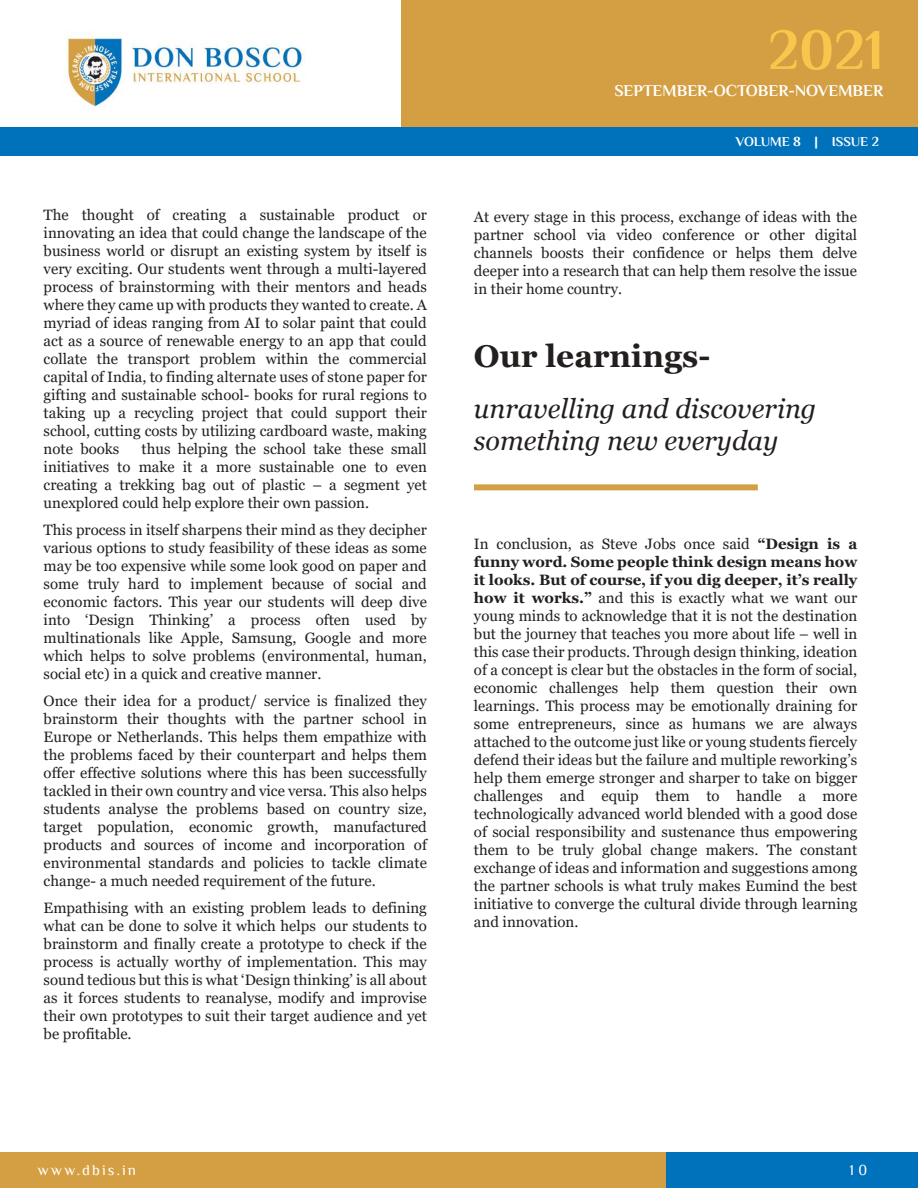
<style>
.page{position:relative;width:918px;height:1188px;background:#fff}
.page>*{position:absolute;margin:0;border:0;box-sizing:border-box;transform-origin:0 0}
.t1{font:700 57.6px "Philosopher";color:#f8c64c}
.t2{font:700 31.5px "Georgia";color:#241f1f}
.t3{font:italic 27px/32.4px "Georgia";color:#241f1f}
.t4{font:700 16.5px "Philosopher";color:#fff}
.t5{font:15px/18px "Georgia";color:#241f1f;text-align:justify}
.t6{font:15px "Philosopher";letter-spacing:.14em;color:#fff}
.t7{font:700 13.5px "Philosopher";color:#fff}
.s1{font-weight:700}
</style>
<div class="page">
<div style="left:474px;top:484px;width:284px;height:6px;background:#d49f42"></div>
<div style="left:0;top:1152px;width:918px;height:36px;background:#d49f42"></div>
<div style="left:667px;top:1152px;width:251px;height:36px;background:#0072bc"></div>
<div style="left:402px;top:0;width:516px;height:128px;background:#d49f42"></div>
<div style="left:0;top:127px;width:918px;height:29px;background:#0072bc"></div>
<img style="left:63px;top:34px;width:241px;height:75px">
<h1 class="t1" style="left:768px;top:19px;width:117px">2021</h1>
<p class="t4" style="left:614px;top:81px;width:270px">SEPTEMBER-OCTOBER-NOVEMBER</p>
<p class="t5" style="left:44px;top:206px;width:385px">The thought of creating a sustainable product or innovating an idea that could change the landscape of the business world or disrupt an existing system by itself is very exciting. Our students went through a multi-layered process of brainstorming with their mentors and heads where they came up with products they wanted to create. A myriad of ideas ranging from AI to solar paint that could act as a source of renewable energy to an app that could collate the transport problem within the commercial capital of India, to finding alternate uses of stone paper for gifting and sustainable school- books for rural regions to taking up a recycling project that could support their school, cutting costs by utilizing cardboard waste, making note books</p>
<p class="t5" style="left:44px;top:440px;width:385px;text-indent:98px">thus helping the school take these small initiatives to make it a more sustainable one to even creating a trekking bag out of plastic – a segment yet unexplored could help explore their own passion.</p>
<p class="t5" style="left:44px;top:521px;width:385px">This process in itself sharpens their mind as they decipher various options to study feasibility of these ideas as some may be too expensive while some look good on paper and some truly hard to implement because of social and economic factors. This year our students will deep dive into ‘Design Thinking’ a process often used by multinationals like Apple, Samsung, Google and more which helps to solve problems (environmental, human, social etc) in a quick and creative manner.</p>
<p class="t5" style="left:44px;top:692px;width:385px">Once their idea for a product/ service is finalized they brainstorm their thoughts with the partner school in Europe or Netherlands. This helps them empathize with the problems faced by their counterpart and helps them offer effective solutions where this has been successfully tackled in their own country and vice versa. This also helps students analyse the problems based on country size, target population, economic growth, manufactured products and sources of income and incorporation of environmental standards and policies to tackle climate change- a much needed requirement of the future.</p>
<p class="t5" style="left:44px;top:899px;width:385px">Empathising with an existing problem leads to defining what can be done to solve it which helps our students to brainstorm and finally create a prototype to check if the process is actually worthy of implementation. This may sound tedious but this is what ‘Design thinking’ is all about as it forces students to reanalyse, modify and improvise their own prototypes to suit their target audience and yet be profitable.</p>
<p class="t7" style="left:736px;top:134px;width:145px">VOLUME 8 | ISSUE 2</p>
<p class="t5" style="left:474px;top:208px;width:385px">At every stage in this process, exchange of ideas with the partner school via video conference or other digital channels boosts their confidence or helps them delve deeper into a research that can help them resolve the issue in their home country.</p>
<h2 class="t2" style="left:474px;top:336px;width:238px">Our learnings-</h2>
<h3 class="t3" style="left:474px;top:392px;width:344px">unravelling and discovering something new everyday</h3>
<p class="t5" style="left:474px;top:535px;width:385px">In conclusion, as Steve Jobs once said <span class="s1">“Design is a funny word. Some people think design means how it looks. But of course, if you dig deeper, it’s really how it works.”</span> and this is exactly what we want our young minds to acknowledge that it is not the destination but the journey that teaches you more about life – well in this case their products. Through design thinking, ideation of a concept is clear but the obstacles in the form of social, economic challenges help them question their own learnings. This process may be emotionally draining for some entrepreneurs, since as humans we are always attached to the outcome just like or young students fiercely defend their ideas but the failure and multiple reworking’s help them emerge stronger and sharper to take on bigger challenges and equip them to handle a more technologically advanced world blended with a good dose of social responsibility and sustenance thus empowering them to be truly global change makers. The constant exchange of ideas and information and suggestions among the partner schools is what truly makes Eumind the best initiative to converge the cultural divide through learning and innovation.</p>
<p class="t6" style="left:37px;top:1162px;width:100px">www.dbis.in</p>
<p class="t6" style="left:849px;top:1162px;width:19px">1 0</p>
</div>
